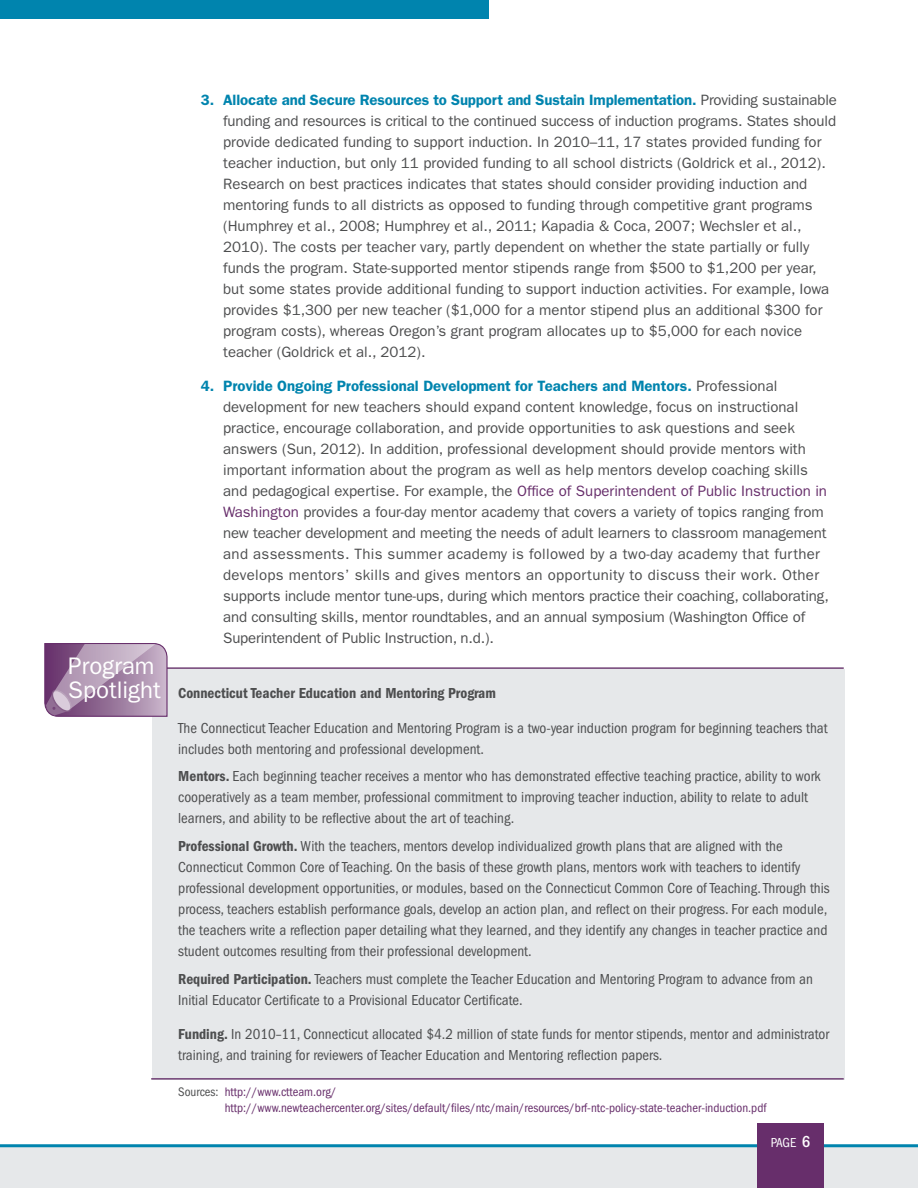
<style>
.page{position:relative;width:918px;height:1188px;background:#fff}
.page>*{position:absolute;margin:0;border:0;box-sizing:border-box;transform-origin:0 0}
.t1{font:24px/24px "ITC Franklin Gothic Std";color:#fff}
.Paragraph_Numbered{font:15px/21px "ITC Franklin Gothic Std";color:#4d4e4f}
.Spotlight_Text_No_Li{font:condensed 15px/21px "ITC Franklin Gothic Std";color:#4d4e4f}
.Spotlight_Text_Last{font:condensed 15px/21px "ITC Franklin Gothic Std";color:#4d4e4f}
.Spotlight_Text_No_Bo{font:15px "ITC Franklin Gothic Std Dm Cd";color:#4d4e4f}
.t2{font:condensed 13.5px "ITC Franklin Gothic Std";color:#fff}
.Spotlight_Source{font:condensed 12.75px "ITC Franklin Gothic Std";color:#672e6b}
.s1{font-weight:600;color:#0084ae}
.s2{color:#672e6b}
.s3{font-family:"ITC Franklin Gothic Std Dm Cd";font-stretch:normal}
.s4{color:#4d4e4f}
.s5{font-weight:500;font-size:16.5px}
</style>
<div class="page">
<div style="left:0;top:1147px;width:918px;height:41px;background:#e6e8ea"></div>
<hr style="left:0;top:1144px;width:918px;height:3px;background:#0084ae">
<div style="left:758px;top:1123px;width:66px;height:65px;background:#672e6b"></div>
<div style="left:0;top:0;width:489px;height:19px;background:#0084ae"></div>
<div style="left:152px;top:669px;width:692px;height:411px;background:#e6e8ea"></div>
<hr style="left:151px;top:667px;width:693px;height:2px;background:#703f74">
<hr style="left:151px;top:1078px;width:693px;height:2px;background:#703f74">
<svg style="left:44px;top:643px;width:124px;height:74px;background:#a586a7"></svg>
<p class="t1" style="left:68px;top:654px;width:94px">Program<br>Spotlight</p>
<p class="Paragraph_Numbered" style="left:223px;top:89px;width:615px;text-indent:-22px"><span class="s1">3. Allocate and Secure Resources to Support and Sustain Implementation.</span> Providing sustainable funding and resources is critical to the continued success of induction programs. States should provide dedicated funding to support induction. In 2010–11, 17 states provided funding for teacher induction, but only 11 provided funding to all school districts (Goldrick et al., 2012).<br>Research on best practices indicates that states should consider providing induction and mentoring funds to all districts as opposed to funding through competitive grant programs (Humphrey et al., 2008; Humphrey et al., 2011; Kapadia &amp; Coca, 2007; Wechsler et al., 2010). The costs per teacher vary, partly dependent on whether the state partially or fully funds the program. State-supported mentor stipends range from $500 to $1,200 per year, but some states provide additional funding to support induction activities. For example, Iowa provides $1,300 per new teacher ($1,000 for a mentor stipend plus an additional $300 for program costs), whereas Oregon’s grant program allocates up to $5,000 for each novice teacher (Goldrick et al., 2012).</p>
<p class="Paragraph_Numbered" style="left:223px;top:376px;width:607px;text-indent:-22px"><span class="s1">4. Provide Ongoing Professional Development for Teachers and Mentors.</span> Professional development for new teachers should expand content knowledge, focus on instructional practice, encourage collaboration, and provide opportunities to ask questions and seek answers (Sun, 2012). In addition, professional development should provide mentors with important information about the program as well as help mentors develop coaching skills and pedagogical expertise. For example, the <span class="s2">Office of Superintendent of Public Instruction in Washington</span> provides a four-day mentor academy that covers a variety of topics ranging from new teacher development and meeting the needs of adult learners to classroom management and assessments. This summer academy is followed by a two-day academy that further develops mentors’ skills and gives mentors an opportunity to discuss their work. Other supports include mentor tune-ups, during which mentors practice their coaching, collaborating, and consulting skills, mentor roundtables, and an annual symposium (Washington Office of Superintendent of Public Instruction, n.d.).</p>
<p class="Spotlight_Text_No_Bo" style="left:178px;top:684px;width:319px">Connecticut Teacher Education and Mentoring Program</p>
<p class="Spotlight_Text_No_Li" style="left:178px;top:717px;width:651px">The Connecticut Teacher Education and Mentoring Program is a two-year induction program for beginning teachers that includes both mentoring and professional development.</p>
<p class="Spotlight_Text_No_Li" style="left:178px;top:766px;width:644px"><span class="s3">Mentors.</span> Each beginning teacher receives a mentor who has demonstrated effective teaching practice, ability to work cooperatively as a team member, professional commitment to improving teacher induction, ability to relate to adult learners, and ability to be reflective about the art of teaching.</p>
<p class="Spotlight_Text_No_Li" style="left:178px;top:836px;width:653px"><span class="s3">Professional Growth.</span> With the teachers, mentors develop individualized growth plans that are aligned with the Connecticut Common Core of Teaching. On the basis of these growth plans, mentors work with teachers to identify professional development opportunities, or modules, based on the Connecticut Common Core of Teaching. Through this process, teachers establish performance goals, develop an action plan, and reflect on their progress. For each module, the teachers write a reflection paper detailing what they learned, and they identify any changes in teacher practice and student outcomes resulting from their professional development.</p>
<p class="Spotlight_Text_No_Li" style="left:178px;top:968px;width:636px"><span class="s3">Required Participation.</span> Teachers must complete the Teacher Education and Mentoring Program to advance from an<br>Initial Educator Certificate to a Provisional Educator Certificate.</p>
<p class="Spotlight_Text_Last" style="left:178px;top:1024px;width:653px"><span class="s3">Funding.</span> In 2010–11, Connecticut allocated $4.2 million of state funds for mentor stipends, mentor and administrator training, and training for reviewers of Teacher Education and Mentoring reflection papers.</p>
<p class="Spotlight_Source" style="left:178px;top:1085px;width:160px"><span class="s4">Sources:</span> http://www.ctteam.org/</p>
<p class="Spotlight_Source" style="left:225px;top:1101px;width:543px">http://www.newteachercenter.org/sites/default/files/ntc/main/resources/brf-ntc-policy-state-teacher-induction.pdf</p>
<p class="t2" style="left:771px;top:1135px;width:41px">PAGE <span class="s5">6</span></p>
</div>
